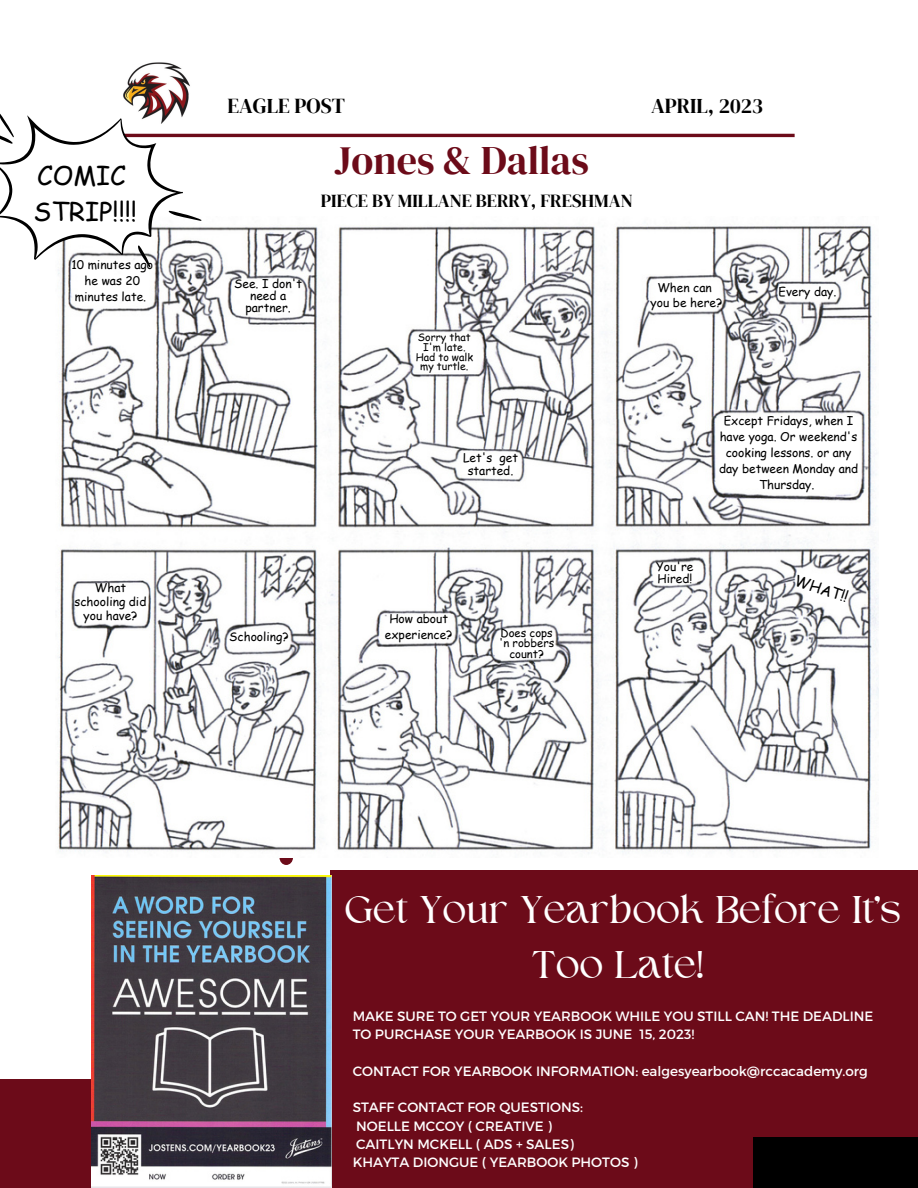
<style>
.page{position:relative;width:918px;height:1188px;background:#fff}
.page>*{position:absolute;margin:0;border:0;box-sizing:border-box;transform-origin:0 0}
.t1{font:40.2px "DM Serif Display";color:#6c0b19}
.t2{font:39.45px/55.2px "Higuen";color:#fff;text-align:center}
.t3{font:25.8px "Comic Sans MS";color:#000}
.t4{font:21.15px "DM Serif Display";color:#000}
.t5{font:18.3px "DM Serif Display";color:#000}
.t6{font:15px "Comic Sans MS";color:#000}
.t7{font:13.5px/18.3px "Montserrat";color:#fff}
.t8{font:12px/16px "Comic Sans MS";color:#000;text-align:center}
.t9{font:11.25px/10.4px "Comic Sans MS";color:#000;text-align:center}
.t10{font:10.5px/9.6px "Comic Sans MS";color:#000;text-align:center}
</style>
<div class="page">
<hr style="left:123px;top:134px;width:672px;height:3px;background:#6c0b19">
<img style="left:123px;top:62px;width:67px;height:51px">
<div style="left:330px;top:870px;width:588px;height:318px;background:#6c0b19"></div>
<div style="left:0;top:1079px;width:151px;height:109px;background:#6c0b19"></div>
<div style="left:753px;top:1137px;width:165px;height:51px;background:#000"></div>
<div style="left:280px;top:850px;width:13px;height:15px;background:#6c0b19;border-radius:50%"></div>
<img style="left:92px;top:876px;width:239px;height:312px">
<img style="left:58px;top:219px;width:821px;height:639px">
<svg style="left:0;top:113px;width:201px;height:154px"></svg>
<p class="t3" style="left:37px;top:157px;width:90px">COMIC</p>
<p class="t3" style="left:34px;top:193px;width:105px">STRIP!!!!</p>
<p class="t8" style="left:71px;top:256px;width:83px">10 minutes ago he was 20 minutes late.</p>
<p class="t8" style="left:75px;top:580px;width:73px;line-height:14px">What schooling did you have?</p>
<p class="t4" style="left:227px;top:91px;width:119px">EAGLE POST</p>
<p class="t1" style="left:334px;top:133px;width:256px">Jones &amp; Dallas</p>
<p class="t5" style="left:321px;top:188px;width:313px">PIECE BY MILLANE BERRY, FRESHMAN</p>
<p class="t4" style="left:651px;top:91px;width:114px">APRIL, 2023</p>
<p class="t8" style="left:234px;top:277px;width:70px;line-height:12px">See. I don't need a partner.</p>
<p class="t8" style="left:229px;top:628px;width:61px">Schooling?</p>
<p class="t10" style="left:416px;top:332px;width:59px">Sorry that<br>I'm late.<br>Had to walk my turtle.</p>
<p class="t8" style="left:463px;top:451px;width:57px;line-height:13px">Let's get started.</p>
<p class="t8" style="left:385px;top:610px;width:69px">How about experience?</p>
<p class="t9" style="left:499px;top:627px;width:57px">Does cops 'n robbers count?</p>
<p class="t8" style="left:658px;top:279px;width:56px">When can</p>
<p class="t8" style="left:651px;top:294px;width:73px">you be here?</p>
<p class="t8" style="left:779px;top:283px;width:59px">Every day.</p>
<p class="t8" style="left:719px;top:412px;width:141px">Except Fridays, when I have yoga. Or weekend's cooking lessons. or any day between Monday and<br>Thursday.</p>
<p class="t8" style="left:656px;top:560px;width:39px;line-height:12px;text-align:left">You're<br>Hired!</p>
<p class="t6" style="left:799px;top:569px;width:57px;rotate:18deg">WHAT!!</p>
<p class="t2" style="left:346px;top:886px;width:558px">Get Your Yearbook Before It's<br>Too Late!</p>
<p class="t7" style="left:353px;top:1006px;width:522px">MAKE SURE TO GET YOUR YEARBOOK WHILE YOU STILL CAN! THE DEADLINE<br>TO PURCHASE YOUR YEARBOOK IS JUNE 15, 2023!</p>
<p class="t7" style="left:353px;top:1061px;width:517px">CONTACT FOR YEARBOOK INFORMATION: ealgesyearbook@rccacademy.org</p>
<p class="t7" style="left:353px;top:1098px;width:232px">STAFF CONTACT FOR QUESTIONS:</p>
<p class="t7" style="left:356px;top:1116px;width:197px">NOELLE MCCOY ( CREATIVE )</p>
<p class="t7" style="left:356px;top:1134px;width:219px">CAITLYN MCKELL ( ADS + SALES)</p>
<p class="t7" style="left:353px;top:1152px;width:286px">KHAYTA DIONGUE ( YEARBOOK PHOTOS )</p>
</div>
